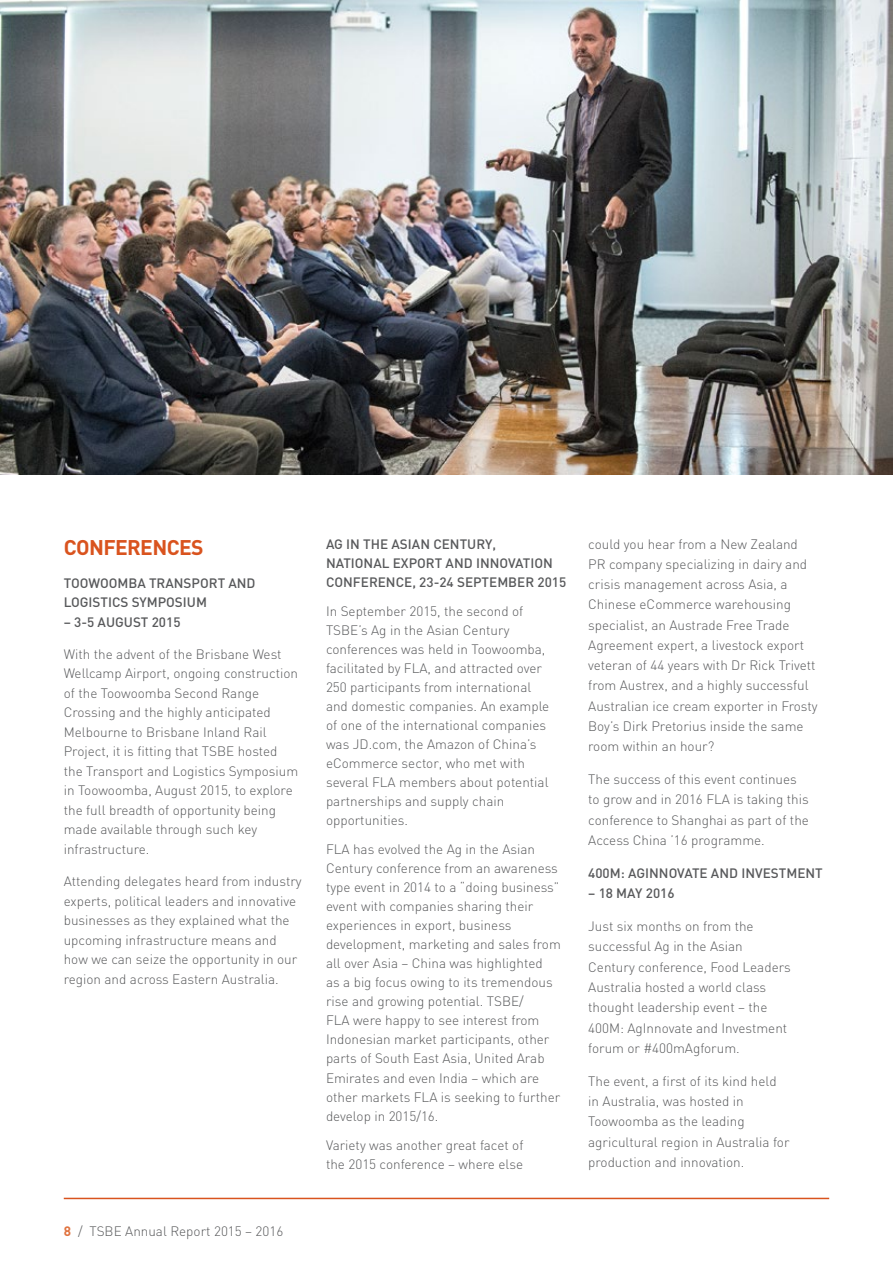
<style>
.page{position:relative;width:893px;height:1263px;background:#fff}
.page>*{position:absolute;margin:0;border:0;box-sizing:border-box;transform-origin:0 0}
.t1{font:700 21px "DIN";letter-spacing:-.03em;color:#d9531e}
.t2{font:300 13.5px/19px "DIN";color:#58595b}
.t3{font:500 13.5px/19px "DIN";color:#58595b}
.s1{font-weight:700;color:#e0733f}
</style>
<div class="page">
<hr style="left:64px;top:1198px;width:765px;height:1px;background:#d9531e">
<img style="left:0;top:0;width:893px;height:474px">
<h1 class="t1" style="left:64px;top:534px;width:141px">CONFERENCES</h1>
<p class="t3" style="left:64px;top:573px;width:193px;line-height:19.5px">TOOWOOMBA TRANSPORT AND<br>LOGISTICS SYMPOSIUM</p>
<p class="t3" style="left:64px;top:612px;width:118px">– 3-5 AUGUST 2015</p>
<p class="t2" style="left:64px;top:644px;width:236px;line-height:19.5px">With the advent of the Brisbane West Wellcamp Airport, ongoing construction of the Toowoomba Second Range Crossing and the highly anticipated Melbourne to Brisbane Inland Rail Project, it is fitting that TSBE hosted the Transport and Logistics Symposium in Toowoomba, August 2015, to explore the full breadth of opportunity being made available through such key infrastructure.</p>
<p class="t2" style="left:64px;top:871px;width:239px;line-height:19.5px">Attending delegates heard from industry experts, political leaders and innovative businesses as they explained what the upcoming infrastructure means and how we can seize the opportunity in our region and across Eastern Australia.</p>
<p class="t2" style="left:64px;top:1221px;width:221px"><span class="s1">8</span> / TSBE Annual Report 2015 – 2016</p>
<p class="t3" style="left:326px;top:534px;width:242px">AG IN THE ASIAN CENTURY,<br>NATIONAL EXPORT AND INNOVATION<br>CONFERENCE, 23-24 SEPTEMBER 2015</p>
<p class="t2" style="left:326px;top:601px;width:225px">In September 2015, the second of<br>TSBE’s Ag in the Asian Century conferences was held in Toowoomba, facilitated by FLA, and attracted over<br>250 participants from international and domestic companies. An example of one of the international companies was JD.com, the Amazon of China’s eCommerce sector, who met with several FLA members about potential partnerships and supply chain opportunities.</p>
<p class="t2" style="left:326px;top:839px;width:236px">FLA has evolved the Ag in the Asian Century conference from an awareness type event in 2014 to a “doing business” event with companies sharing their experiences in export, business development, marketing and sales from all over Asia – China was highlighted<br>as a big focus owing to its tremendous rise and growing potential. TSBE/<br>FLA were happy to see interest from Indonesian market participants, other parts of South East Asia, United Arab Emirates and even India – which are other markets FLA is seeking to further develop in 2015/16.</p>
<p class="t2" style="left:326px;top:1135px;width:199px;line-height:19.6px">Variety was another great facet of the 2015 conference – where else</p>
<p class="t2" style="left:588px;top:533px;width:231px;line-height:20.2px">could you hear from a New Zealand PR company specializing in dairy and crisis management across Asia, a Chinese eCommerce warehousing specialist, an Austrade Free Trade Agreement expert, a livestock export veteran of 44 years with Dr Rick Trivett from Austrex, and a highly successful Australian ice cream exporter in Frosty Boy’s Dirk Pretorius inside the same room within an hour?</p>
<p class="t2" style="left:588px;top:769px;width:222px;line-height:20.2px">The success of this event continues to grow and in 2016 FLA is taking this conference to Shanghai as part of the Access China ’16 programme.</p>
<p class="t3" style="left:588px;top:863px;width:236px">400M: AGINNOVATE AND INVESTMENT</p>
<p class="t3" style="left:588px;top:883px;width:88px">– 18 MAY 2016</p>
<p class="t2" style="left:588px;top:916px;width:204px;line-height:20.2px">Just six months on from the successful Ag in the Asian<br>Century conference, Food Leaders<br>Australia hosted a world class thought leadership event – the<br>400M: AgInnovate and Investment forum or #400mAgforum.</p>
<p class="t2" style="left:588px;top:1071px;width:203px;line-height:20.2px">The event, a first of its kind held in Australia, was hosted in<br>Toowoomba as the leading agricultural region in Australia for production and innovation.</p>
</div>
